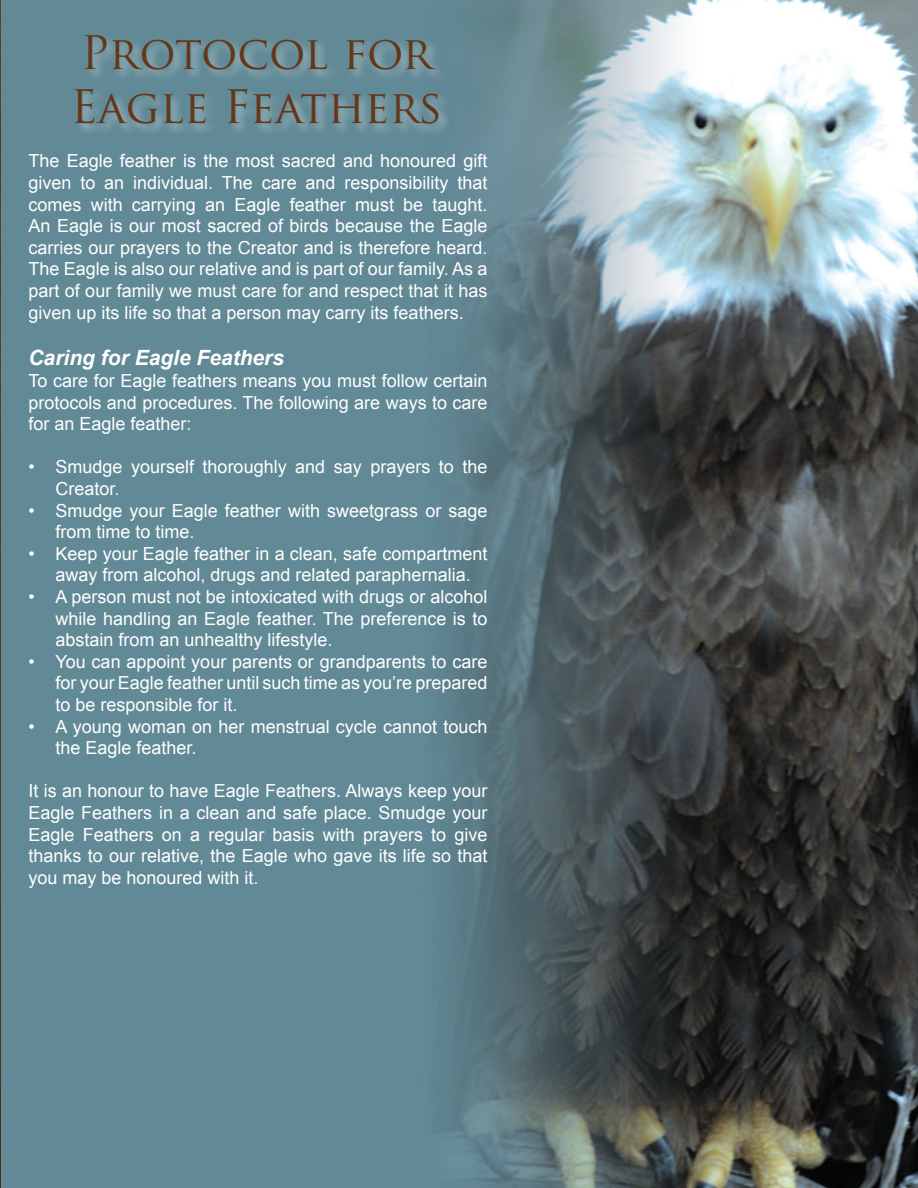
<style>
.page{position:relative;width:918px;height:1188px;background:#fff}
.page>*{position:absolute;margin:0;border:0;box-sizing:border-box;transform-origin:0 0}
.t1{font:45px "Trajan Pro";color:#643719}
.t2{font:italic 700 21px "Arial";color:#fff}
.t3{font:18px/21.6px "Arial";color:#fff;text-align:justify}
</style>
<div class="page">
<img style="left:0;top:0;width:918px;height:1188px">
<div style="left:73px;top:32px;width:379px;height:105px;background:#fff;opacity:.5"></div>
<p class="t1" style="left:81px;top:24px;width:353px">Protocol for</p>
<p class="t1" style="left:70px;top:78px;width:374px">Eagle Feathers</p>
<p class="t3" style="left:28px;top:150px;width:461px">The Eagle feather is the most sacred and honoured gift given to an individual. The care and responsibility that comes with carrying an Eagle feather must be taught.<br>An Eagle is our most sacred of birds because the Eagle carries our prayers to the Creator and is therefore heard.<br>The Eagle is also our relative and is part of our family. As a part of our family we must care for and respect that it has given up its life so that a person may carry its feathers.</p>
<p class="t2" style="left:28px;top:344px;width:257px">Caring for Eagle Feathers</p>
<p class="t3" style="left:28px;top:370px;width:460px">To care for Eagle feathers means you must follow certain protocols and procedures. The following are ways to care for an Eagle feather:</p>
<p class="t3" style="left:56px;top:456px;width:433px;text-indent:-27px">• Smudge yourself thoroughly and say prayers to the<br>Creator.</p>
<p class="t3" style="left:56px;top:500px;width:433px;text-indent:-27px">• Smudge your Eagle feather with sweetgrass or sage from time to time.</p>
<p class="t3" style="left:28px;top:543px;width:460px;text-align:center">• Keep your Eagle feather in a clean, safe compartment away from alcohol, drugs and related paraphernalia.</p>
<p class="t3" style="left:56px;top:586px;width:433px;text-indent:-27px">• A person must not be intoxicated with drugs or alcohol while handling an Eagle feather. The preference is to abstain from an unhealthy lifestyle.</p>
<p class="t3" style="left:56px;top:651px;width:433px;text-indent:-27px">• You can appoint your parents or grandparents to care for your Eagle feather until such time as you’re prepared to be responsible for it.</p>
<p class="t3" style="left:56px;top:716px;width:433px;text-indent:-27px">• A young woman on her menstrual cycle cannot touch the Eagle feather.</p>
<p class="t3" style="left:28px;top:780px;width:460px">It is an honour to have Eagle Feathers. Always keep your Eagle Feathers in a clean and safe place. Smudge your Eagle Feathers on a regular basis with prayers to give thanks to our relative, the Eagle who gave its life so that you may be honoured with it.</p>
</div>
